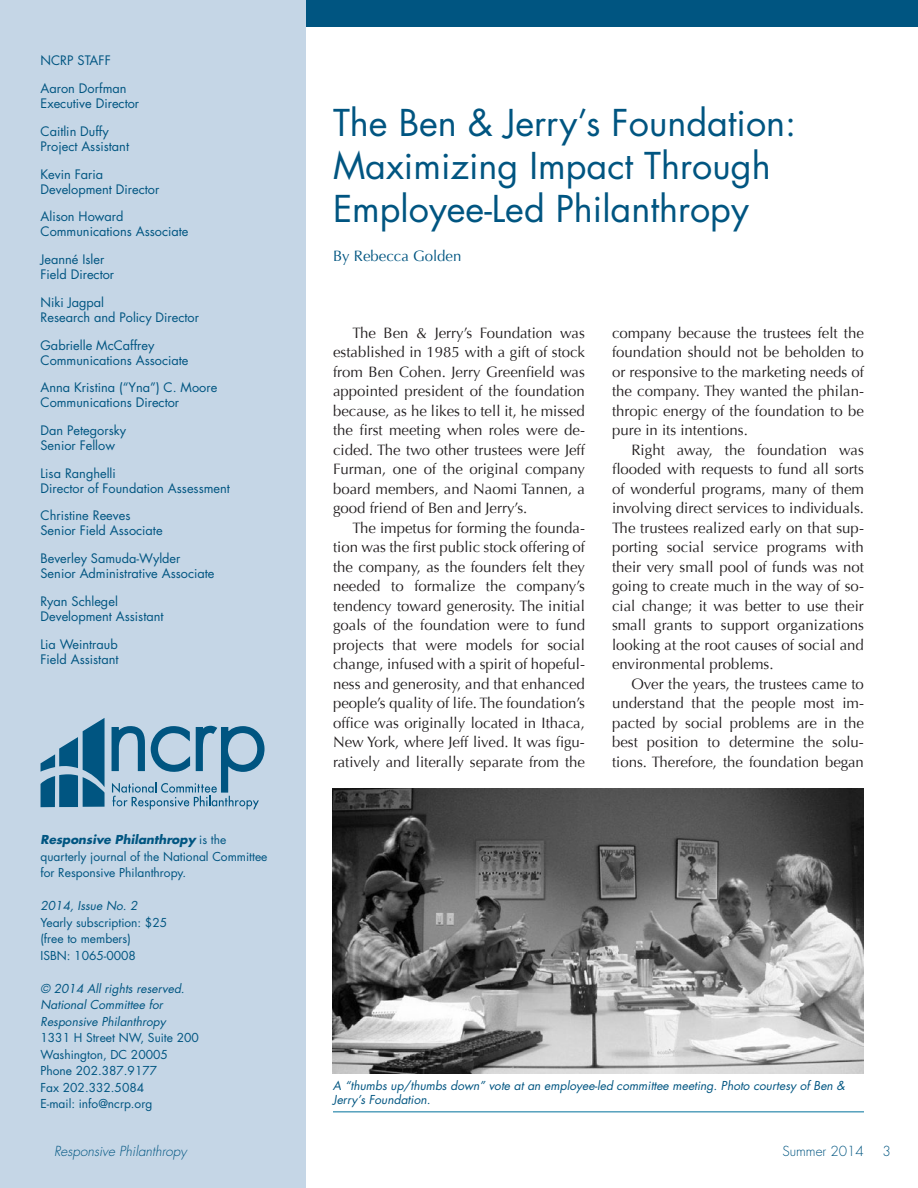
<style>
.page{position:relative;width:918px;height:1188px;background:#fff}
.page>*{position:absolute;margin:0;border:0;box-sizing:border-box;transform-origin:0 0}
.t1{font:36px/43.2px "Futura";color:#005581}
.t2{font:15px/19.5px "Optima";color:#231f20;text-align:justify}
.t3{font:15px "Optima";color:#005581}
.t4{font:italic 300 13.5px "Futura";color:#005581}
.t5{font:300 13.5px "Futura";color:#005581}
.t6{font:12.75px/27.8px "Futura";color:#005581}
.t7{font:12px/16.5px "Futura";color:#005581}
.t8{font:italic 12px/16.5px "Futura";color:#005581}
.s1{font-weight:700;font-style:italic}
</style>
<div class="page">
<div style="left:0;top:0;width:918px;height:27px;background:#005581"></div>
<div style="left:0;top:0;width:306px;height:1188px;background:#c5d6e6"></div>
<svg style="left:41px;top:718px;width:224px;height:91px"></svg>
<img style="left:333px;top:789px;width:531px;height:285px">
<hr style="left:333px;top:1111px;width:531px;height:1px;background:#00729c">
<p class="t6" style="left:41px;top:47px;width:88px">NCRP STAFF<br>Aaron Dorfman</p>
<p class="t6" style="left:41px;top:90px;width:100px">Executive Director<br>Caitlin Duffy</p>
<p class="t6" style="left:41px;top:132px;width:90px">Project Assistant<br>Kevin Faria</p>
<p class="t6" style="left:41px;top:175px;width:120px">Development Director<br>Alison Howard</p>
<p class="t6" style="left:41px;top:218px;width:149px">Communications Associate<br>Jeanné Isler</p>
<p class="t6" style="left:41px;top:261px;width:75px">Field Director<br>Niki Jagpal</p>
<p class="t6" style="left:41px;top:303px;width:160px">Research and Policy Director<br>Gabrielle McCaffrey</p>
<p class="t6" style="left:41px;top:346px;width:178px">Communications Associate<br>Anna Kristina (“Yna”) C. Moore</p>
<p class="t6" style="left:41px;top:389px;width:140px">Communications Director<br>Dan Petegorsky</p>
<p class="t6" style="left:41px;top:432px;width:77px">Senior Fellow<br>Lisa Ranghelli</p>
<p class="t6" style="left:41px;top:474px;width:191px">Director of Foundation Assessment<br>Christine Reeves</p>
<p class="t6" style="left:41px;top:517px;width:142px">Senior Field Associate<br>Beverley Samuda-Wylder</p>
<p class="t6" style="left:41px;top:560px;width:175px">Senior Administrative Associate<br>Ryan Schlegel</p>
<p class="t6" style="left:41px;top:603px;width:125px">Development Assistant<br>Lia Weintraub</p>
<p class="t6" style="left:41px;top:645px;width:79px">Field Assistant</p>
<p class="t7" style="left:41px;top:832px;width:228px"><span class="s1">Responsive Philanthropy</span> is the quarterly journal of the National Committee for Responsive Philanthropy.</p>
<p class="t8" style="left:41px;top:898px;width:99px">2014, Issue No. 2</p>
<p class="t7" style="left:41px;top:914px;width:128px">Yearly subscription: $25 (free to members)<br>ISBN: 1065-0008</p>
<p class="t8" style="left:41px;top:980px;width:146px">© 2014 All rights reserved.<br>National Committee for<br>Responsive Philanthropy</p>
<p class="t7" style="left:41px;top:1030px;width:160px">1331 H Street NW, Suite 200<br>Washington, DC 20005<br>Phone 202.387.9177<br>Fax 202.332.5084<br>E-mail: info@ncrp.org</p>
<h1 class="t1" style="left:333px;top:101px;width:465px">The Ben &amp; Jerry’s Foundation:<br>Maximizing Impact Through<br>Employee-Led Philanthropy</h1>
<p class="t3" style="left:333px;top:247px;width:130px">By Rebecca Golden</p>
<p class="t2" style="left:333px;top:323px;width:254px;text-indent:20px">The Ben &amp; Jerry’s Foundation was established in 1985 with a gift of stock from Ben Cohen. Jerry Greenfield was appointed president of the foundation because, as he likes to tell it, he missed the first meeting when roles were de&shy;cided. The two other trustees were Jeff Furman, one of the original company board members, and Naomi Tannen, a good friend of Ben and Jerry’s.</p>
<p class="t2" style="left:333px;top:518px;width:254px;text-indent:20px">The impetus for forming the founda&shy;tion was the first public stock offering of the company, as the founders felt they needed to formalize the company’s tendency toward generosity. The initial goals of the foundation were to fund projects that were models for social change, infused with a spirit of hopeful&shy;ness and generosity, and that enhanced people’s quality of life. The foundation’s office was originally located in Ithaca, New York, where Jeff lived. It was figu&shy;ratively and literally separate from the</p>
<p class="t2" style="left:612px;top:323px;width:254px">company because the trustees felt the foundation should not be beholden to or responsive to the marketing needs of the company. They wanted the philan&shy;thropic energy of the foundation to be pure in its intentions.</p>
<p class="t2" style="left:612px;top:440px;width:254px;text-indent:20px">Right away, the foundation was flooded with requests to fund all sorts of wonderful programs, many of them involving direct services to individuals.<br>The trustees realized early on that sup&shy;porting social service programs with their very small pool of funds was not going to create much in the way of so&shy;cial change; it was better to use their small grants to support organizations looking at the root causes of social and environmental problems.</p>
<p class="t2" style="left:612px;top:674px;width:254px;text-indent:20px">Over the years, the trustees came to understand that the people most im&shy;pacted by social problems are in the best position to determine the solu&shy;tions. Therefore, the foundation began</p>
<p class="t8" style="left:333px;top:1079px;width:513px;line-height:14.4px">A “thumbs up/thumbs down” vote at an employee-led committee meeting. Photo courtesy of Ben &amp;<br>Jerry’s Foundation.</p>
<p class="t4" style="left:54px;top:1143px;width:134px">Responsive Philanthropy</p>
<p class="t5" style="left:782px;top:1143px;width:83px">Summer 2014</p>
<p class="t5" style="left:883px;top:1143px;width:10px">3</p>
</div>
